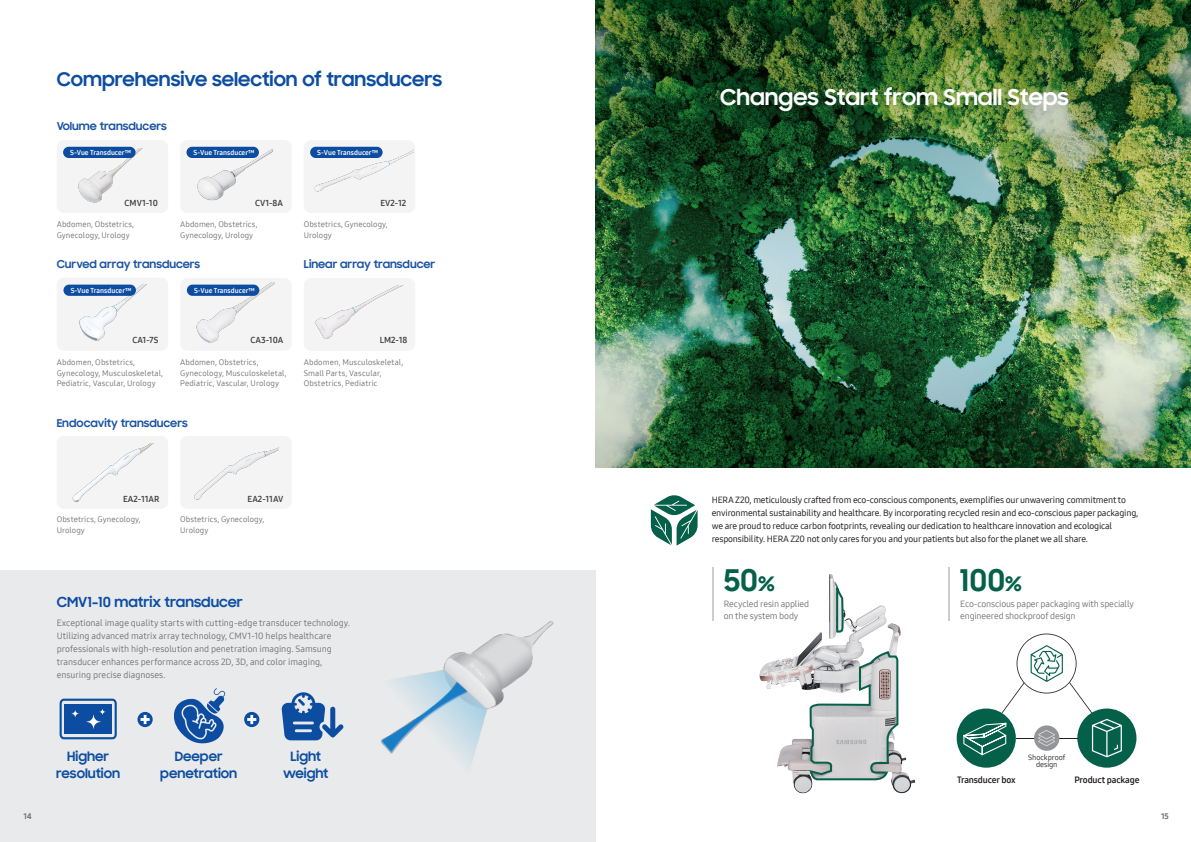
<style>
.page{position:relative;width:1191px;height:842px;background:#fff}
.page>*{position:absolute;margin:0;border:0;box-sizing:border-box;transform-origin:0 0}
.Title_body{font:700 30.3px "Samsung Sharp Sans";color:#05604a}
.t1{font:700 22px "Samsung Sharp Sans";color:#fff}
.Title_body-2{font:700 19px "Samsung Sharp Sans";color:#0d4da1}
.Title_body-3{font:700 14px "Samsung Sharp Sans";color:#0d4da1}
.Title_body-4{font:700 13px "Samsung Sharp Sans";color:#0d4da1}
.t2{font:700 11px "Samsung Sharp Sans";color:#1a53a4}
.t3{font:9px/13px "Samsung One 400";letter-spacing:-.005em;color:#6c6d70}
.본문{font:9px/13px "Samsung One 500";letter-spacing:-.02em;color:#231f20}
.t4{font:9px "Samsung One 700";letter-spacing:-.015em;color:#231f20}
.t5{font:8.5px "Samsung One 700";color:#3e3e3f}
.t6{font:8px/10.5px "Samsung One 400";letter-spacing:.01em;color:#6c6d70}
.t7{font:8px "Samsung One 800";color:#6d7075}
.t8{font:7.5px/7.5px "Samsung One 400";letter-spacing:-.01em;color:#231f20;text-align:center}
.t9{font:7px "Samsung One 700";color:#fff}
.s1{font-size:20.2px}
</style>
<div class="page">
<img style="left:595px;top:0;width:596px;height:468px">
<div style="left:0;top:570px;width:595px;height:272px;background:#e8eaeb"></div>
<img style="left:381px;top:621px;width:173px;height:144px">
<svg style="left:60px;top:699px;width:57px;height:40px"></svg>
<svg style="left:281px;top:692px;width:63px;height:48px"></svg>
<svg style="left:174px;top:688px;width:51px;height:56px"></svg>
<svg style="left:244px;top:712px;width:15px;height:15px"></svg>
<svg style="left:247px;top:715px;width:9px;height:9px"></svg>
<svg style="left:137px;top:712px;width:16px;height:15px"></svg>
<svg style="left:140px;top:715px;width:10px;height:9px"></svg>
<svg style="left:651px;top:495px;width:46px;height:51px"></svg>
<img style="left:759px;top:574px;width:156px;height:220px">
<svg style="left:808px;top:650px;width:91px;height:131px;background:#bfc4c4"></svg>
<svg style="left:834px;top:585px;width:11px;height:48px"></svg>
<div style="left:956px;top:708px;width:59px;height:60px;background:#05604a;border-radius:50%"></div>
<div style="left:1077px;top:708px;width:59px;height:60px;background:#05604a;border-radius:50%"></div>
<hr style="left:1015px;top:738px;width:62px;height:1px;background:#231f20">
<div style="left:1034px;top:725px;width:25px;height:26px;background:#939598;border-radius:50%"></div>
<svg style="left:963px;top:723px;width:43px;height:32px"></svg>
<svg style="left:1092px;top:719px;width:29px;height:38px"></svg>
<svg style="left:1038px;top:730px;width:17px;height:16px"></svg>
<svg style="left:1001px;top:633px;width:91px;height:80px"></svg>
<hr style="left:711px;top:567px;width:2px;height:54px;background:#808285">
<hr style="left:948px;top:567px;width:2px;height:54px;background:#808285">
<div style="left:57px;top:140px;width:111px;height:73px;background:#f4f4f4;border-radius:7px"></div>
<div style="left:180px;top:140px;width:112px;height:73px;background:#f4f4f4;border-radius:7px"></div>
<div style="left:304px;top:140px;width:111px;height:73px;background:#f4f4f4;border-radius:7px"></div>
<img style="left:310px;top:146px;width:103px;height:46px">
<img style="left:197px;top:149px;width:76px;height:52px">
<img style="left:78px;top:149px;width:64px;height:54px">
<div style="left:186px;top:147px;width:73px;height:11px;background:#0d4da1;border-radius:6px"></div>
<div style="left:63px;top:147px;width:73px;height:11px;background:#0d4da1;border-radius:6px"></div>
<div style="left:310px;top:147px;width:72px;height:11px;background:#0d4da1;border-radius:6px"></div>
<div style="left:57px;top:278px;width:111px;height:73px;background:#f4f4f4;border-radius:7px"></div>
<div style="left:180px;top:278px;width:112px;height:73px;background:#f4f4f4;border-radius:7px"></div>
<img style="left:71px;top:284px;width:76px;height:57px">
<img style="left:191px;top:282px;width:84px;height:61px">
<div style="left:304px;top:278px;width:111px;height:73px;background:#f4f4f4;border-radius:7px"></div>
<img style="left:314px;top:285px;width:89px;height:54px">
<div style="left:63px;top:285px;width:73px;height:11px;background:#0d4da1;border-radius:6px"></div>
<div style="left:187px;top:285px;width:72px;height:11px;background:#0d4da1;border-radius:6px"></div>
<div style="left:57px;top:436px;width:111px;height:73px;background:#f4f4f4;border-radius:7px"></div>
<img style="left:72px;top:444px;width:81px;height:58px">
<div style="left:180px;top:436px;width:112px;height:73px;background:#f4f4f4;border-radius:7px"></div>
<img style="left:194px;top:448px;width:84px;height:52px">
<p class="Title_body-2" style="left:57px;top:66px;width:387px">Comprehensive selection of transducers</p>
<p class="t2" style="left:57px;top:118px;width:112px">Volume transducers</p>
<p class="t9" style="left:70px;top:148px;width:62px">S-Vue Transducer™</p>
<p class="t9" style="left:194px;top:148px;width:62px">S-Vue Transducer™</p>
<p class="t9" style="left:317px;top:148px;width:62px">S-Vue Transducer™</p>
<p class="t5" style="left:125px;top:197px;width:35px">CMV1-10</p>
<p class="t5" style="left:255px;top:197px;width:29px">CV1-8A</p>
<p class="t5" style="left:380px;top:197px;width:27px">EV2-12</p>
<p class="t6" style="left:57px;top:219px;width:79px">Abdomen, Obstetrics,</p>
<p class="t6" style="left:57px;top:230px;width:75px">Gynecology, Urology</p>
<p class="t6" style="left:180px;top:219px;width:79px">Abdomen, Obstetrics,</p>
<p class="t6" style="left:180px;top:230px;width:75px">Gynecology, Urology</p>
<p class="t6" style="left:304px;top:219px;width:86px">Obstetrics, Gynecology,<br>Urology</p>
<p class="t2" style="left:57px;top:255px;width:145px">Curved array transducers</p>
<p class="t9" style="left:71px;top:285px;width:62px">S-Vue Transducer™</p>
<p class="t9" style="left:194px;top:285px;width:62px">S-Vue Transducer™</p>
<p class="t2" style="left:304px;top:255px;width:133px">Linear array transducer</p>
<p class="t5" style="left:132px;top:335px;width:27px">CA1-7S</p>
<p class="t5" style="left:251px;top:335px;width:34px">CA3-10A</p>
<p class="t5" style="left:380px;top:335px;width:29px">LM2-18</p>
<p class="t6" style="left:57px;top:357px;width:108px">Abdomen, Obstetrics,<br>Gynecology, Musculoskeletal,<br>Pediatric, Vascular, Urology</p>
<p class="t6" style="left:180px;top:357px;width:108px">Abdomen, Obstetrics,<br>Gynecology, Musculoskeletal,<br>Pediatric, Vascular, Urology</p>
<p class="t6" style="left:304px;top:357px;width:101px">Abdomen, Musculoskeletal,</p>
<p class="t6" style="left:304px;top:367px;width:79px">Small Parts, Vascular,<br>Obstetrics, Pediatric</p>
<p class="t2" style="left:57px;top:415px;width:133px">Endocavity transducers</p>
<p class="t5" style="left:123px;top:493px;width:38px">EA2-11AR</p>
<p class="t5" style="left:248px;top:493px;width:37px">EA2-11AV</p>
<p class="t6" style="left:57px;top:514px;width:86px">Obstetrics, Gynecology,<br>Urology</p>
<p class="t6" style="left:180px;top:514px;width:86px">Obstetrics, Gynecology,<br>Urology</p>
<p class="Title_body-3" style="left:57px;top:591px;width:187px">CMV1-10 matrix transducer</p>
<p class="t3" style="left:57px;top:616px;width:295px">Exceptional image quality starts with cutting-edge transducer technology.</p>
<p class="t3" style="left:57px;top:629px;width:277px">Utilizing advanced matrix array technology, CMV1-10 helps healthcare professionals with high-resolution and penetration imaging. Samsung transducer enhances performance across 2D, 3D, and color imaging, ensuring precise diagnoses.</p>
<p class="Title_body-4" style="left:67px;top:747px;width:43px">Higher</p>
<p class="Title_body-4" style="left:56px;top:764px;width:65px">resolution</p>
<p class="Title_body-4" style="left:175px;top:747px;width:49px">Deeper</p>
<p class="Title_body-4" style="left:160px;top:764px;width:78px">penetration</p>
<p class="Title_body-4" style="left:290px;top:747px;width:32px">Light</p>
<p class="Title_body-4" style="left:283px;top:764px;width:47px">weight</p>
<p class="t1" style="left:720px;top:80px;width:350px">Changes Start from Small Steps</p>
<p class="본문" style="left:711px;top:493px;width:428px">HERA Z20, meticulously crafted from eco-conscious components, exemplifies our unwavering commitment to environmental sustainability and healthcare. By incorporating recycled resin and eco-conscious paper packaging, we are proud to reduce carbon footprints, revealing our dedication to healthcare innovation and ecological responsibility. HERA Z20 not only cares for you and your patients but also for the planet we all share.</p>
<p class="Title_body" style="left:724px;top:558px;width:52px">50<span class="s1">%</span></p>
<p class="t3" style="left:724px;top:597px;width:87px">Recycled resin applied</p>
<p class="t3" style="left:724px;top:609px;width:76px">on the system body</p>
<p class="Title_body" style="left:959px;top:558px;width:64px">100<span class="s1">%</span></p>
<p class="t3" style="left:960px;top:598px;width:175px;line-height:12px">Eco-conscious paper packaging with specially engineered shockproof design</p>
<p class="t8" style="left:1028px;top:753px;width:39px">Shockproof design</p>
<p class="t4" style="left:957px;top:773px;width:60px">Transducer box</p>
<p class="t4" style="left:1074px;top:773px;width:67px">Product package</p>
<p class="t7" style="left:23px;top:810px;width:10px">14</p>
<p class="t7" style="left:1161px;top:810px;width:10px">15</p>
</div>
